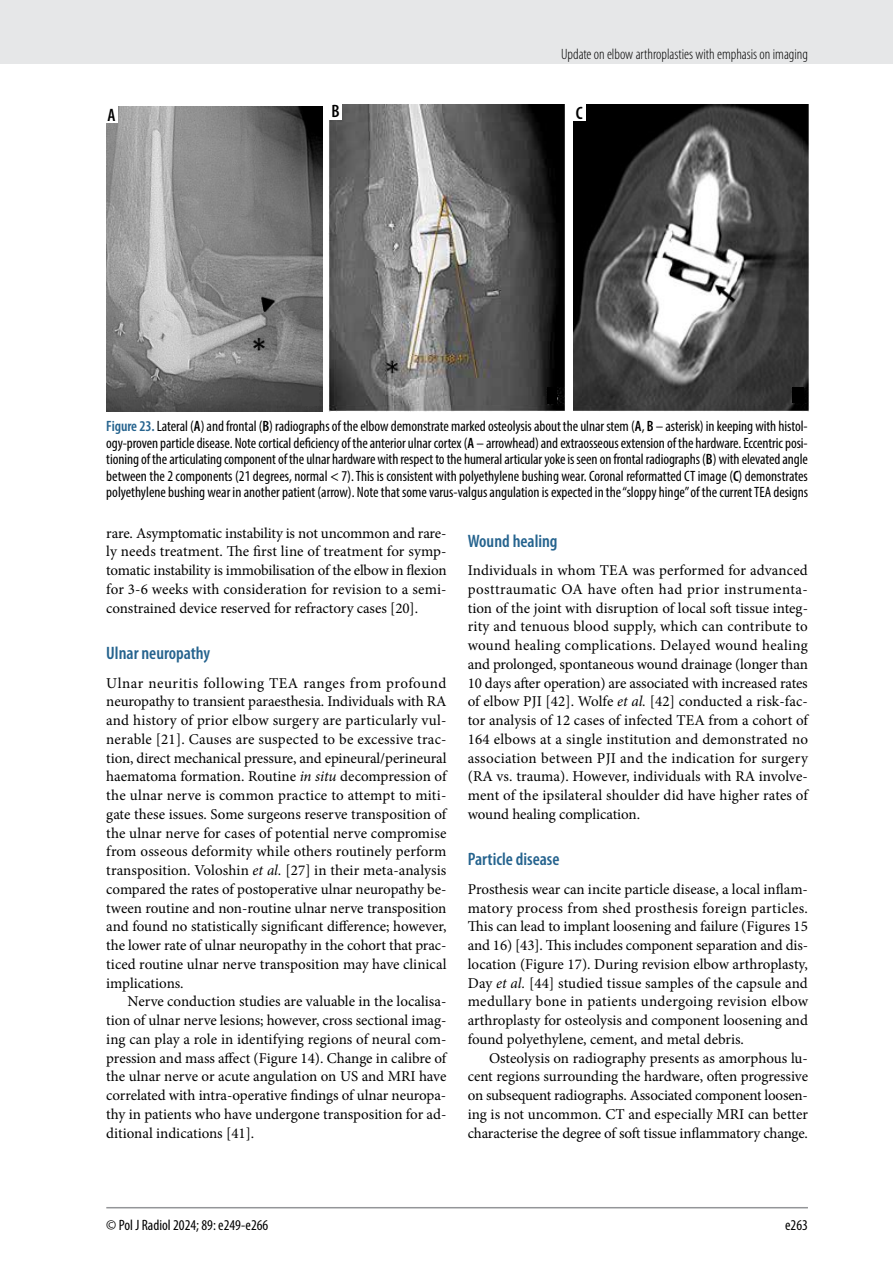
<style>
.page{position:relative;width:893px;height:1263px;background:#fff}
.page>*{position:absolute;margin:0;border:0;box-sizing:border-box;transform-origin:0 0}
.t1{font:600 condensed 18px "Myriad Pro";color:#25638e}
.t2{font:600 condensed 18px "Myriad Pro";color:#000}
.t3{font:15px/18.8px "Minion Pro";letter-spacing:-.005em;color:#000;text-align:justify}
.t4{font:condensed 15px/16.5px "Myriad Pro";color:#000;text-align:justify}
.t5{font:300 condensed 15px "Myriad Pro";color:#000}
.s1{font-weight:600;color:#25638e}
.s2{font-weight:600}
.s3{font-style:italic}
</style>
<div class="page">
<div style="left:0;top:0;width:893px;height:64px;background:#e6e7e8"></div>
<hr style="left:106px;top:1207px;width:702px;height:1px;background:#939598">
<img style="left:106px;top:106px;width:216px;height:306px">
<img style="left:328px;top:104px;width:237px;height:307px">
<div style="left:105px;top:106px;width:13px;height:17px;background:#fff"></div>
<div style="left:329px;top:102px;width:13px;height:17px;background:#fff"></div>
<img style="left:573px;top:104px;width:236px;height:307px">
<div style="left:303px;top:388px;width:16px;height:18px;background:#434343"></div>
<div style="left:548px;top:388px;width:9px;height:16px;background:#000"></div>
<div style="left:792px;top:388px;width:12px;height:15px;background:#000"></div>
<div style="left:573px;top:104px;width:13px;height:17px;background:#fff"></div>
<p class="t5" style="left:561px;top:45px;width:248px">Update on elbow arthroplasties with emphasis on imaging</p>
<p class="t2" style="left:108px;top:104px;width:10px">A</p>
<p class="t2" style="left:331px;top:100px;width:10px">B</p>
<p class="t2" style="left:576px;top:102px;width:8px">C</p>
<p class="t4" style="left:106px;top:418px;width:703px"><span class="s1">Figure 23.</span> Lateral (<span class="s2">A</span>) and frontal (<span class="s2">B</span>) radiographs of the elbow demonstrate marked osteolysis about the ulnar stem (<span class="s2">A</span>, <span class="s2">B</span> – asterisk) in keeping with histol&shy;ogy-proven particle disease. Note cortical deficiency of the anterior ulnar cortex (<span class="s2">A</span> – arrowhead) and extraosseous extension of the hardware. Eccentric posi&shy;tioning of the articulating component of the ulnar hardware with respect to the humeral articular yoke is seen on frontal radiographs (<span class="s2">B</span>) with elevated angle between the 2 components (21 degrees, normal &lt; 7). This is consistent with polyethylene bushing wear. Coronal reformatted CT image (<span class="s2">C</span>) demonstrates polyethylene bushing wear in another patient (arrow). Note that some varus-valgus angulation is expected in the “sloppy hinge” of the current TEA designs</p>
<p class="t3" style="left:106px;top:523px;width:342px">rare. Asymptomatic instability is not uncommon and rare&shy;ly needs treatment. The first line of treatment for symp&shy;tomatic instability is immobilisation of the elbow in flexion for 3-6 weeks with consideration for revision to a semi&shy;constrained device reserved for refractory cases [20].</p>
<p class="t1" style="left:106px;top:642px;width:105px">Ulnar neuropathy</p>
<p class="t3" style="left:106px;top:673px;width:342px">Ulnar neuritis following TEA ranges from profound neuropathy to transient paraesthesia. Individuals with RA and history of prior elbow surgery are particularly vul&shy;nerable [21]. Causes are suspected to be excessive trac&shy;tion, direct mechanical pressure, and epineural/perineural haematoma formation. Routine <span class="s3">in situ</span> decompression of the ulnar nerve is common practice to attempt to miti&shy;gate these issues. Some surgeons reserve transposition of the ulnar nerve for cases of potential nerve compromise from osseous deformity while others routinely perform transposition. Voloshin <span class="s3">et al.</span> [27] in their meta-analysis compared the rates of postoperative ulnar neuropathy be&shy;tween routine and non-routine ulnar nerve transposition and found no statistically significant difference; however, the lower rate of ulnar neuropathy in the cohort that prac&shy;ticed routine ulnar nerve transposition may have clinical implications.</p>
<p class="t3" style="left:106px;top:992px;width:342px;text-indent:21px">Nerve conduction studies are valuable in the localisa&shy;tion of ulnar nerve lesions; however, cross sectional imag&shy;ing can play a role in identifying regions of neural com&shy;pression and mass affect (Figure 14). Change in calibre of the ulnar nerve or acute angulation on US and MRI have correlated with intra-operative findings of ulnar neuropa&shy;thy in patients who have undergone transposition for ad&shy;ditional indications [41].</p>
<p class="t1" style="left:468px;top:529px;width:91px">Wound healing</p>
<p class="t3" style="left:468px;top:561px;width:342px">Individuals in whom TEA was performed for advanced posttraumatic OA have often had prior instrumenta&shy;tion of the joint with disruption of local soft tissue integ&shy;rity and tenuous blood supply, which can contribute to wound healing complications. Delayed wound healing and prolonged, spontaneous wound drainage (longer than 10 days after operation) are associated with increased rates of elbow PJI [42]. Wolfe <span class="s3">et al.</span> [42] conducted a risk-fac&shy;tor analysis of 12 cases of infected TEA from a cohort of 164 elbows at a single institution and demonstrated no association between PJI and the indication for surgery (RA vs. trauma). However, individuals with RA involve&shy;ment of the ipsilateral shoulder did have higher rates of wound healing complication.</p>
<p class="t1" style="left:468px;top:848px;width:93px">Particle disease</p>
<p class="t3" style="left:468px;top:880px;width:342px">Prosthesis wear can incite particle disease, a local inflam&shy;matory process from shed prosthesis foreign particles.<br>This can lead to implant loosening and failure (Figures 15 and 16) [43]. This includes component separation and dis&shy;location (Figure 17). During revision elbow arthroplasty, Day <span class="s3">et al.</span> [44] studied tissue samples of the capsule and medullary bone in patients undergoing revision elbow arthroplasty for osteolysis and component loosening and found polyethylene, cement, and metal debris.</p>
<p class="t3" style="left:468px;top:1048px;width:342px;text-indent:21px">Osteolysis on radiography presents as amorphous lu&shy;cent regions surrounding the hardware, often progressive on subsequent radiographs. Associated component loosen&shy;ing is not uncommon. CT and especially MRI can better characterise the degree of soft tissue inflammatory change.</p>
<p class="t4" style="left:106px;top:1216px;width:164px">© Pol J Radiol 2024; 89: e249-e266</p>
<p class="t4" style="left:785px;top:1216px;width:24px">e263</p>
</div>
